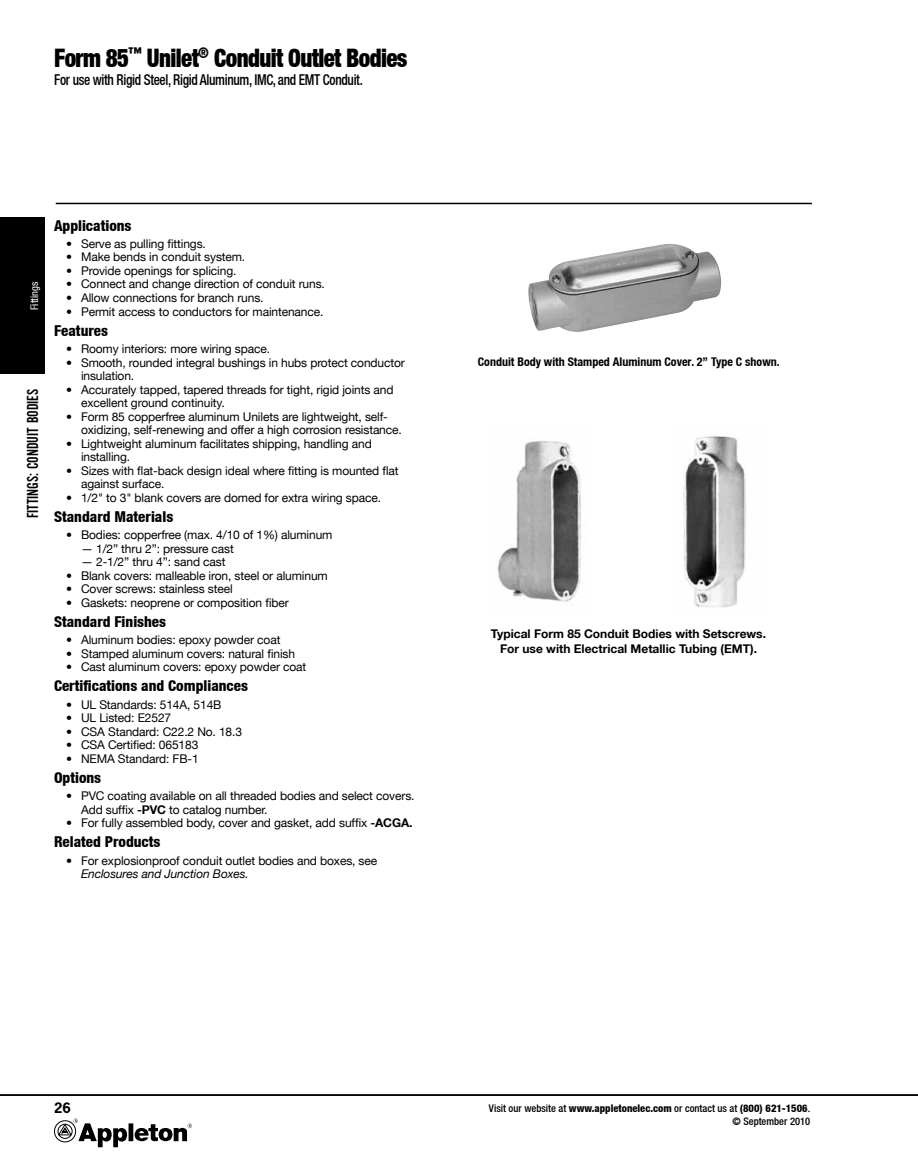
<style>
.page{position:relative;width:918px;height:1175px;background:#fff}
.page>*{position:absolute;margin:0;border:0;box-sizing:border-box;transform-origin:0 0}
.t1{font:900 condensed 25.5px "Helvetica Neue LT";letter-spacing:-.025em;color:#000;scale:.9 1}
.t2{font:16.5px "Alternate Gothic EF No Two";color:#000}
.t3{font:800 condensed 15px "Helvetica Neue LT";color:#000}
.t4{font:500 condensed 15px "Helvetica Neue LT";letter-spacing:-.025em;color:#000;scale:.89 1}
.t5{font:700 13.5px "News Gothic Std";color:#000}
.t6{font:12px/13.5px "Helvetica Neue LT";letter-spacing:-.01em;color:#000}
.t7{font:700 12px/14.4px "Helvetica Neue LT";color:#000;text-align:center}
.t8{font:700 condensed 12px "Helvetica Neue LT";color:#000}
.t9{font:italic 12px "Helvetica Neue LT";letter-spacing:-.01em;color:#000}
.t10{font:500 condensed 10.5px/12.6px "Helvetica Neue LT";color:#000;text-align:right}
.t11{font:condensed 10.5px "Helvetica Neue LT";color:#fff}
.s1{font-weight:700}
.s2{font-weight:800}
</style>
<div class="page">
<img style="left:528px;top:244px;width:193px;height:88px">
<img style="left:497px;top:441px;width:84px;height:161px">
<img style="left:683px;top:436px;width:63px;height:172px">
<hr style="left:56px;top:203px;width:756px;height:1px;background:#000">
<div style="left:0;top:218px;width:45px;height:156px;background:#000"></div>
<hr style="left:129px;top:1123px;width:4px;height:18px;background:#000">
<svg style="left:135px;top:1123px;width:57px;height:19px"></svg>
<svg style="left:54px;top:1118px;width:73px;height:29px"></svg>
<hr style="left:0;top:1094px;width:918px;height:1px;background:#000">
<h1 class="t1" style="left:54px;top:42px;width:394px">Form 85<sup>™</sup> Unilet<sup>®</sup> Conduit Outlet Bodies</h1>
<p class="t4" style="left:54px;top:71px;width:348px">For use with Rigid Steel, Rigid Aluminum, IMC, and EMT Conduit.</p>
<p class="t11" style="left:28px;top:310px;width:30px;rotate:-90deg">Fittings</p>
<h2 class="t2" style="left:24px;top:518px;width:131px;rotate:-90deg">Fittings: Conduit Bodies</h2>
<p class="t3" style="left:54px;top:216px;width:79px">Applications</p>
<p class="t6" style="left:66px;top:237px;width:141px">• Serve as pulling fittings.</p>
<p class="t6" style="left:66px;top:250px;width:181px">• Make bends in conduit system.</p>
<p class="t6" style="left:66px;top:264px;width:172px">• Provide openings for splicing.</p>
<p class="t6" style="left:66px;top:277px;width:260px">• Connect and change direction of conduit runs.</p>
<p class="t6" style="left:66px;top:291px;width:199px">• Allow connections for branch runs.</p>
<p class="t6" style="left:66px;top:304px;width:259px">• Permit access to conductors for maintenance.</p>
<p class="t3" style="left:54px;top:321px;width:55px">Features</p>
<p class="t6" style="left:66px;top:342px;width:206px">• Roomy interiors: more wiring space.</p>
<p class="t6" style="left:81px;top:355px;width:325px;text-indent:-15px">• Smooth, rounded integral bushings in hubs protect conductor insulation.</p>
<p class="t6" style="left:81px;top:382px;width:314px;text-indent:-15px">• Accurately tapped, tapered threads for tight, rigid joints and excellent ground continuity.</p>
<p class="t6" style="left:81px;top:409px;width:322px;text-indent:-15px">• Form 85 copperfree aluminum Unilets are lightweight, self&shy;oxidizing, self-renewing and offer a high corrosion resistance.</p>
<p class="t6" style="left:81px;top:436px;width:292px;text-indent:-15px">• Lightweight aluminum facilitates shipping, handling and installing.</p>
<p class="t6" style="left:81px;top:463px;width:319px;text-indent:-15px">• Sizes with flat-back design ideal where fitting is mounted flat against surface.</p>
<p class="t6" style="left:66px;top:490px;width:316px">• 1/2" to 3" blank covers are domed for extra wiring space.</p>
<p class="t3" style="left:54px;top:507px;width:121px">Standard Materials</p>
<p class="t6" style="left:66px;top:528px;width:268px">• Bodies: copperfree (max. 4/10 of 1%) aluminum</p>
<p class="t6" style="left:81px;top:541px;width:154px">— 1/2” thru 2”: pressure cast</p>
<p class="t6" style="left:81px;top:555px;width:146px">— 2-1/2” thru 4”: sand cast</p>
<p class="t6" style="left:66px;top:568px;width:263px">• Blank covers: malleable iron, steel or aluminum</p>
<p class="t6" style="left:66px;top:582px;width:168px">• Cover screws: stainless steel</p>
<p class="t6" style="left:66px;top:595px;width:224px">• Gaskets: neoprene or composition fiber</p>
<p class="t3" style="left:54px;top:612px;width:114px">Standard Finishes</p>
<p class="t6" style="left:66px;top:633px;width:216px">• Aluminum bodies: epoxy powder coat</p>
<p class="t6" style="left:66px;top:646px;width:231px">• Stamped aluminum covers: natural finish</p>
<p class="t6" style="left:66px;top:660px;width:242px">• Cast aluminum covers: epoxy powder coat</p>
<p class="t3" style="left:54px;top:676px;width:195px">Certifications and Compliances</p>
<p class="t6" style="left:66px;top:697px;width:157px">• UL Standards: 514A, 514B</p>
<p class="t6" style="left:66px;top:711px;width:107px">• UL Listed: E2527</p>
<p class="t6" style="left:66px;top:724px;width:178px">• CSA Standard: C22.2 No. 18.3</p>
<p class="t6" style="left:66px;top:738px;width:134px">• CSA Certified: 065183</p>
<p class="t6" style="left:66px;top:751px;width:134px">• NEMA Standard: FB-1</p>
<p class="t3" style="left:54px;top:768px;width:49px">Options</p>
<p class="t6" style="left:81px;top:789px;width:335px;text-indent:-15px">• PVC coating available on all threaded bodies and select covers.<br>Add suffix <span class="s1">-PVC</span> to catalog number.</p>
<p class="t6" style="left:66px;top:816px;width:348px">• For fully assembled body, cover and gasket, add suffix <span class="s1">-ACGA.</span></p>
<p class="t3" style="left:54px;top:832px;width:108px">Related Products</p>
<p class="t6" style="left:66px;top:853px;width:313px">• For explosionproof conduit outlet bodies and boxes, see</p>
<p class="t9" style="left:81px;top:866px;width:169px">Enclosures and Junction Boxes.</p>
<p class="t8" style="left:478px;top:354px;width:303px">Conduit Body with Stamped Aluminum Cover. 2” Type C shown.</p>
<p class="t7" style="left:491px;top:626px;width:277px">Typical Form 85 Conduit Bodies with Setscrews.<br>For use with Electrical Metallic Tubing (EMT).</p>
<p class="t5" style="left:54px;top:1099px;width:18px">26</p>
<p class="t10" style="left:489px;top:1102px;width:323px">Visit our website at <span class="s2">www.appletonelec.com</span> or contact us at <span class="s2">(800) 621-1506</span>. © September 2010</p>
</div>
